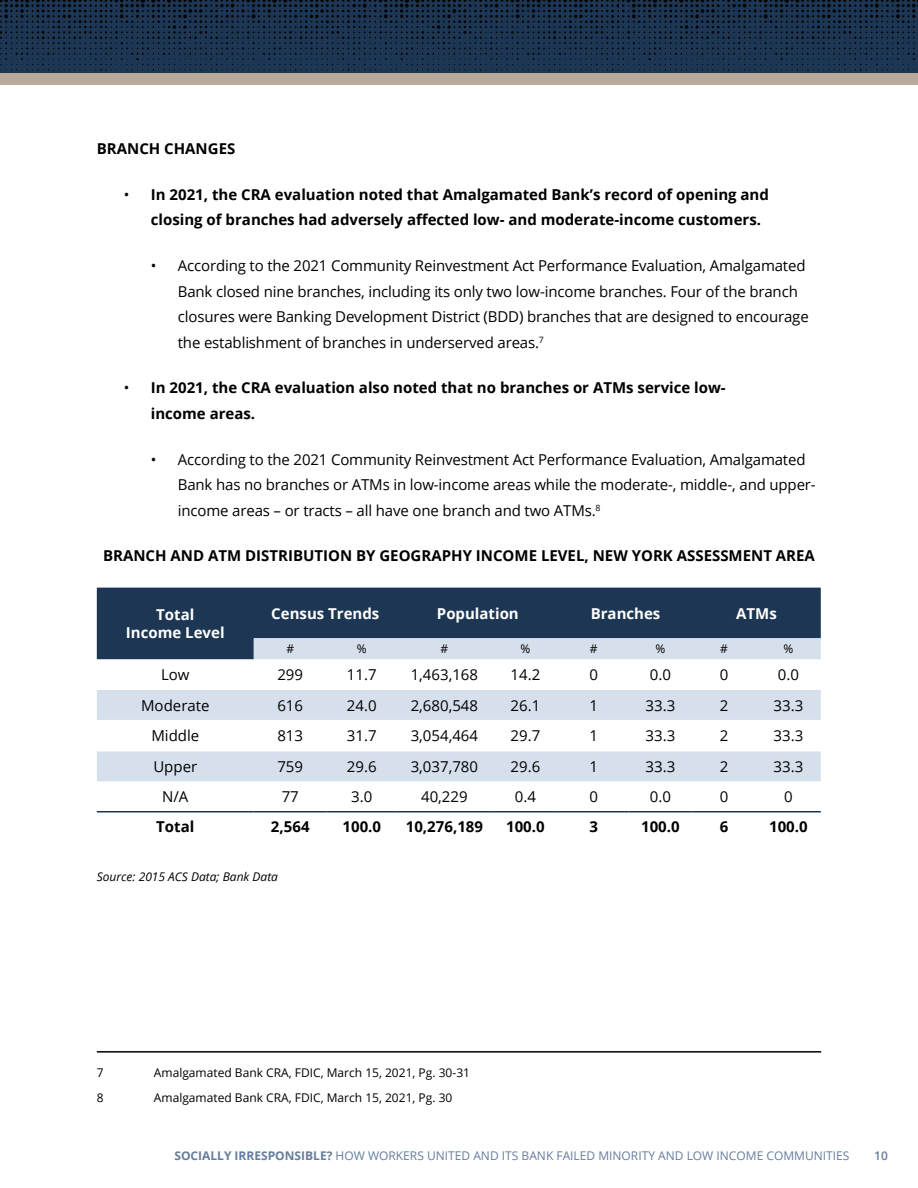
<style>
.page{position:relative;width:918px;height:1188px;background:#fff}
.page>*{position:absolute;margin:0;border:0;box-sizing:border-box;transform-origin:0 0}
.t1{font:15px/25.5px "Open Sans";letter-spacing:-.01em;color:#000}
.t2{font:700 15px/25.5px "Open Sans";color:#000}
.t3{font:700 15px/18px "Open Sans";color:#fff;text-align:center}
.t4{font:12px "Open Sans";color:#000}
.t5{font:12px "Open Sans";color:#657d9d}
.t6{font:italic 12px "Open Sans";color:#000}
.t7{font:600 12px "Open Sans";color:#657d9d}
.s1{font-weight:400}
.s2{font-weight:700}
</style>
<div class="page">
<svg style="left:0;top:0;width:918px;height:73px;background:#19304a"></svg>
<div style="left:0;top:73px;width:918px;height:12px;background:#b9a998"></div>
<div style="left:97px;top:588px;width:724px;height:50px;background:#1d3653"></div>
<svg style="left:97px;top:638px;width:724px;height:21px;background:#adbaca"></svg>
<svg style="left:97px;top:659px;width:724px;height:123px"></svg>
<svg style="left:97px;top:812px;width:724px;height:1px"></svg>
<hr style="left:97px;top:811px;width:157px;height:1px;background:#1e3653">
<hr style="left:254px;top:811px;width:73px;height:1px;background:#1e3653">
<hr style="left:327px;top:811px;width:70px;height:1px;background:#1e3653">
<hr style="left:397px;top:811px;width:95px;height:1px;background:#1e3653">
<hr style="left:492px;top:811px;width:67px;height:1px;background:#1e3653">
<hr style="left:559px;top:811px;width:70px;height:1px;background:#1e3653">
<hr style="left:629px;top:811px;width:63px;height:1px;background:#1e3653">
<hr style="left:692px;top:811px;width:64px;height:1px;background:#1e3653">
<hr style="left:756px;top:811px;width:65px;height:1px;background:#1e3653">
<hr style="left:97px;top:1051px;width:724px;height:2px;background:#000">
<p class="t2" style="left:97px;top:136px;width:140px">BRANCH CHANGES</p>
<p class="t2" style="left:151px;top:181px;width:620px;text-indent:-27px"><span class="s1">•</span> In 2021, the CRA evaluation noted that Amalgamated Bank’s record of opening and closing of branches had adversely affected low- and moderate-income customers.</p>
<p class="t1" style="left:178px;top:253px;width:632px;text-indent:-27px">• According to the 2021 Community Reinvestment Act Performance Evaluation, Amalgamated Bank closed nine branches, including its only two low-income branches. Four of the branch closures were Banking Development District (BDD) branches that are designed to encourage the establishment of branches in underserved areas.<sup>7</sup></p>
<p class="t2" style="left:151px;top:375px;width:576px;text-indent:-27px"><span class="s1">•</span> In 2021, the CRA evaluation also noted that no branches or ATMs service low&shy;income areas.</p>
<p class="t1" style="left:178px;top:446px;width:639px;text-indent:-27px">• According to the 2021 Community Reinvestment Act Performance Evaluation, Amalgamated<br>Bank has no branches or ATMs in low-income areas while the moderate-, middle-, and upper&shy;income areas – or tracts – all have one branch and two ATMs.<sup>8</sup></p>
<p class="t2" style="left:103px;top:543px;width:713px">BRANCH AND ATM DISTRIBUTION BY GEOGRAPHY INCOME LEVEL, NEW YORK ASSESSMENT AREA</p>
<p class="t3" style="left:126px;top:605px;width:100px">Total<br>Income Level</p>
<p class="t3" style="left:271px;top:604px;width:110px">Census Trends</p>
<p class="t3" style="left:437px;top:604px;width:83px">Population</p>
<p class="t3" style="left:591px;top:604px;width:71px">Branches</p>
<p class="t3" style="left:736px;top:604px;width:42px">ATMs</p>
<p class="t4" style="left:286px;top:641px;width:9px">#</p>
<p class="t4" style="left:357px;top:641px;width:11px">%</p>
<p class="t4" style="left:441px;top:641px;width:9px">#</p>
<p class="t4" style="left:520px;top:641px;width:11px">%</p>
<p class="t4" style="left:590px;top:641px;width:9px">#</p>
<p class="t4" style="left:655px;top:641px;width:11px">%</p>
<p class="t4" style="left:720px;top:641px;width:9px">#</p>
<p class="t4" style="left:783px;top:641px;width:11px">%</p>
<p class="t1" style="left:161px;top:662px;width:30px">Low</p>
<p class="t1" style="left:277px;top:662px;width:27px">299</p>
<p class="t1" style="left:347px;top:662px;width:31px">11.7</p>
<p class="t1" style="left:411px;top:662px;width:69px">1,463,168</p>
<p class="t1" style="left:511px;top:662px;width:31px">14.2</p>
<p class="t1" style="left:589px;top:662px;width:10px">0</p>
<p class="t1" style="left:650px;top:662px;width:23px">0.0</p>
<p class="t1" style="left:720px;top:662px;width:10px">0</p>
<p class="t1" style="left:778px;top:662px;width:23px">0.0</p>
<p class="t1" style="left:141px;top:692px;width:70px">Moderate</p>
<p class="t1" style="left:277px;top:692px;width:27px">616</p>
<p class="t1" style="left:347px;top:692px;width:31px">24.0</p>
<p class="t1" style="left:411px;top:692px;width:69px">2,680,548</p>
<p class="t1" style="left:511px;top:692px;width:31px">26.1</p>
<p class="t1" style="left:589px;top:692px;width:10px">1</p>
<p class="t1" style="left:646px;top:692px;width:31px">33.3</p>
<p class="t1" style="left:720px;top:692px;width:10px">2</p>
<p class="t1" style="left:774px;top:692px;width:31px">33.3</p>
<p class="t1" style="left:151px;top:723px;width:49px">Middle</p>
<p class="t1" style="left:277px;top:723px;width:27px">813</p>
<p class="t1" style="left:347px;top:723px;width:31px">31.7</p>
<p class="t1" style="left:411px;top:723px;width:69px">3,054,464</p>
<p class="t1" style="left:511px;top:723px;width:31px">29.7</p>
<p class="t1" style="left:589px;top:723px;width:10px">1</p>
<p class="t1" style="left:646px;top:723px;width:31px">33.3</p>
<p class="t1" style="left:720px;top:723px;width:10px">2</p>
<p class="t1" style="left:774px;top:723px;width:31px">33.3</p>
<p class="t1" style="left:153px;top:754px;width:45px">Upper</p>
<p class="t1" style="left:277px;top:754px;width:27px">759</p>
<p class="t1" style="left:347px;top:754px;width:31px">29.6</p>
<p class="t1" style="left:411px;top:754px;width:69px">3,037,780</p>
<p class="t1" style="left:511px;top:754px;width:31px">29.6</p>
<p class="t1" style="left:589px;top:754px;width:10px">1</p>
<p class="t1" style="left:646px;top:754px;width:31px">33.3</p>
<p class="t1" style="left:720px;top:754px;width:10px">2</p>
<p class="t1" style="left:774px;top:754px;width:31px">33.3</p>
<p class="t1" style="left:162px;top:784px;width:28px">N/A</p>
<p class="t1" style="left:282px;top:784px;width:19px">77</p>
<p class="t1" style="left:351px;top:784px;width:23px">3.0</p>
<p class="t1" style="left:421px;top:784px;width:48px">40,229</p>
<p class="t1" style="left:515px;top:784px;width:23px">0.4</p>
<p class="t1" style="left:589px;top:784px;width:10px">0</p>
<p class="t1" style="left:650px;top:784px;width:23px">0.0</p>
<p class="t1" style="left:720px;top:784px;width:10px">0</p>
<p class="t1" style="left:784px;top:784px;width:10px">0</p>
<p class="t2" style="left:156px;top:814px;width:40px">Total</p>
<p class="t2" style="left:271px;top:814px;width:40px">2,564</p>
<p class="t2" style="left:343px;top:814px;width:40px">100.0</p>
<p class="t2" style="left:406px;top:814px;width:79px">10,276,189</p>
<p class="t2" style="left:506px;top:814px;width:40px">100.0</p>
<p class="t2" style="left:589px;top:814px;width:10px">3</p>
<p class="t2" style="left:641px;top:814px;width:40px">100.0</p>
<p class="t2" style="left:720px;top:814px;width:10px">6</p>
<p class="t2" style="left:769px;top:814px;width:40px">100.0</p>
<p class="t6" style="left:97px;top:868px;width:183px">Source: 2015 ACS Data; Bank Data</p>
<p class="t4" style="left:97px;top:1064px;width:8px">7</p>
<p class="t4" style="left:154px;top:1064px;width:318px">Amalgamated Bank CRA, FDIC, March 15, 2021, Pg. 30-31</p>
<p class="t4" style="left:97px;top:1090px;width:8px">8</p>
<p class="t4" style="left:154px;top:1090px;width:300px">Amalgamated Bank CRA, FDIC, March 15, 2021, Pg. 30</p>
<p class="t5" style="left:174px;top:1147px;width:677px"><span class="s2">SOCIALLY IRRESPONSIBLE?</span> HOW WORKERS UNITED AND ITS BANK FAILED MINORITY AND LOW INCOME COMMUNITIES</p>
<p class="t7" style="left:874px;top:1147px;width:15px">10</p>
</div>
